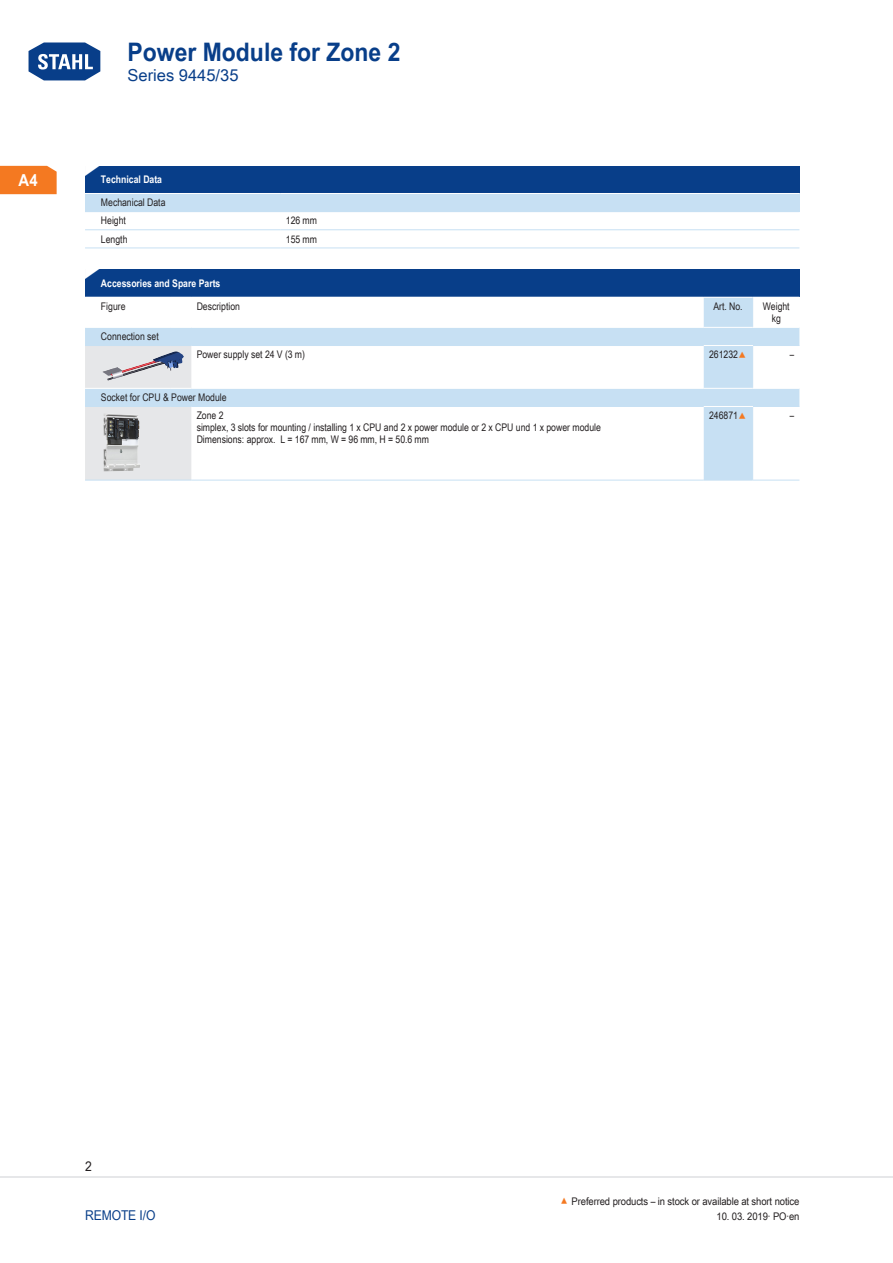
<style>
.page{position:relative;width:893px;height:1263px;background:#fff}
.page>*{position:absolute;margin:0;border:0;box-sizing:border-box;transform-origin:0 0}
.Running_Header_Level{font:700 25.5px "Arial Unicode MS";color:#083e89;scale:.9 1}
.TabHeader1stColumn{font:700 24px "Arial Unicode MS";color:#fff;scale:1.45 1}
.Running_Header_Level-2{font:16.5px "Arial Unicode MS";color:#083e89}
.t1{font:700 16.5px "Arial Unicode MS";color:#fff;scale:.9 1}
.List_Title{font:13.5px "Arial Unicode MS";letter-spacing:-.01em;color:#083e89;scale:.9 1}
._00_Basic_ParaStyle{font:13.5px "Arial Unicode MS";color:#231f20;scale:.9 1}
.TabBodyLeft{font:10.5px "Arial Unicode MS";color:#231f20;scale:.83 1}
.Preferred_Product{font:10.5px "Arial Unicode MS";letter-spacing:-.01em;color:#231f20;scale:.9 1}
.TabHeader1stColumn-2{font:700 10.5px "Arial Unicode MS";color:#fff;scale:.83 1}
.TabBody1stColumnTitl{font:10.5px "Arial Unicode MS";color:#231f20;scale:.83 1}
.TabBody1stColumn{font:10.5px "Arial Unicode MS";color:#231f20;scale:.83 1}
.TabBodyCenter{font:10.5px/12px "Arial Unicode MS";color:#231f20;text-align:center;scale:.83 1}
.TabBodyLeftWhiteRule{font:10.5px "Arial Unicode MS";color:#231f20;scale:.83 1}
.TabBodyRight{font:10.5px "Arial Unicode MS";color:#231f20;scale:.83 1}
.s1{font-size:14.85px;color:#f47921}
.s2{font-size:15px;color:#f47921}
</style>
<div class="page">
<svg style="left:28px;top:42px;width:73px;height:39px"></svg>
<hr style="left:0;top:1176px;width:893px;height:2px;background:#e6e7e9">
<div style="left:0;top:166px;width:57px;height:28px;background:#f47921"></div>
<div style="left:85px;top:270px;width:714px;height:27px;background:#083e89"></div>
<svg style="left:85px;top:298px;width:714px;height:182px"></svg>
<svg style="left:752px;top:298px;width:1px;height:29px"></svg>
<hr style="left:85px;top:327px;width:85px;height:1px;background:#fff">
<svg style="left:170px;top:327px;width:21px;height:1px"></svg>
<hr style="left:191px;top:327px;width:513px;height:1px;background:#fff">
<hr style="left:704px;top:327px;width:49px;height:1px;background:#fff">
<hr style="left:753px;top:327px;width:46px;height:1px;background:#fff">
<hr style="left:191px;top:345px;width:513px;height:1px;background:#c7e0f3">
<hr style="left:753px;top:345px;width:46px;height:1px;background:#c7e0f3">
<hr style="left:752px;top:346px;width:1px;height:42px;background:#c7e0f3">
<hr style="left:191px;top:388px;width:513px;height:1px;background:#fff">
<hr style="left:704px;top:388px;width:49px;height:1px;background:#fff">
<hr style="left:753px;top:388px;width:46px;height:1px;background:#fff">
<svg style="left:85px;top:345px;width:106px;height:136px;background:#dfe5eb"></svg>
<hr style="left:191px;top:406px;width:513px;height:1px;background:#c7e0f3">
<hr style="left:191px;top:480px;width:513px;height:1px;background:#c7e0f3">
<hr style="left:704px;top:480px;width:49px;height:1px;background:#c7e0f3">
<hr style="left:753px;top:406px;width:46px;height:1px;background:#c7e0f3">
<hr style="left:753px;top:480px;width:46px;height:1px;background:#c7e0f3">
<hr style="left:752px;top:407px;width:1px;height:73px;background:#c7e0f3">
<img style="left:102px;top:351px;width:82px;height:29px">
<hr style="left:704px;top:345px;width:49px;height:1px;background:#fff">
<img style="left:103px;top:413px;width:38px;height:58px">
<hr style="left:704px;top:406px;width:49px;height:1px;background:#fff">
<div style="left:85px;top:166px;width:714px;height:27px;background:#083e89"></div>
<div style="left:85px;top:193px;width:714px;height:19px;background:#c7e0f3"></div>
<hr style="left:85px;top:193px;width:196px;height:1px;background:#fff">
<hr style="left:281px;top:193px;width:518px;height:1px;background:#fff">
<hr style="left:85px;top:229px;width:196px;height:1px;background:#c7e0f3">
<hr style="left:85px;top:248px;width:196px;height:1px;background:#c7e0f3">
<hr style="left:281px;top:229px;width:518px;height:1px;background:#c7e0f3">
<hr style="left:281px;top:248px;width:518px;height:1px;background:#c7e0f3">
<h3 class="t1" style="left:19px;top:168px;width:23px">A4</h3>
<p class="Running_Header_Level" style="left:128px;top:33px;width:305px">Power Module for Zone 2</p>
<p class="Running_Header_Level-2" style="left:128px;top:63px;width:112px">Series 9445/35</p>
<p class="TabHeader1stColumn" style="left:82px;top:154px;width:16px">◤</p>
<p class="TabHeader1stColumn-2" style="left:101px;top:172px;width:75px">Technical Data</p>
<p class="TabBody1stColumn" style="left:101px;top:195px;width:79px">Mechanical Data</p>
<p class="TabBody1stColumn" style="left:101px;top:213px;width:32px">Height</p>
<p class="TabBodyLeft" style="left:286px;top:213px;width:39px">126 mm</p>
<p class="TabBody1stColumn" style="left:101px;top:231px;width:33px">Length</p>
<p class="TabBodyLeft" style="left:286px;top:231px;width:39px">155 mm</p>
<p class="TabHeader1stColumn" style="left:82px;top:257px;width:16px">◤</p>
<p class="TabHeader1stColumn-2" style="left:101px;top:275px;width:145px">Accessories and Spare Parts</p>
<p class="TabBody1stColumn" style="left:101px;top:299px;width:31px">Figure</p>
<p class="TabBodyLeft" style="left:197px;top:299px;width:54px">Description</p>
<p class="TabBodyCenter" style="left:713px;top:300px;width:37px">Art. No.</p>
<p class="TabBodyCenter" style="left:763px;top:300px;width:34px">Weight kg</p>
<p class="TabBody1stColumnTitl" style="left:101px;top:329px;width:71px">Connection set</p>
<p class="TabBodyLeft" style="left:197px;top:347px;width:132px">Power supply set 24 V (3 m)</p>
<p class="TabBodyLeftWhiteRule" style="left:709px;top:347px;width:47px">261232<span class="s1">▲</span></p>
<p class="TabBodyRight" style="left:790px;top:347px;width:7px">–</p>
<p class="TabBody1stColumnTitl" style="left:101px;top:390px;width:153px">Socket for CPU &amp; Power Module</p>
<p class="TabBodyLeft" style="left:197px;top:408px;width:34px">Zone 2</p>
<p class="TabBodyLeft" style="left:197px;top:420px;width:488px">simplex, 3 slots for mounting / installing 1 x CPU and 2 x power module or 2 x CPU und 1 x power module</p>
<p class="TabBodyLeft" style="left:197px;top:432px;width:281px">Dimensions: approx. L = 167 mm, W = 96 mm, H = 50.6 mm</p>
<p class="TabBodyLeftWhiteRule" style="left:709px;top:408px;width:47px">246871<span class="s1">▲</span></p>
<p class="TabBodyRight" style="left:790px;top:408px;width:7px">–</p>
<p class="_00_Basic_ParaStyle" style="left:85px;top:1157px;width:9px">2</p>
<p class="Preferred_Product" style="left:560px;top:1193px;width:267px"><span class="s2">▲</span> Preferred products – in stock or available at short notice</p>
<p class="List_Title" style="left:85px;top:1205px;width:80px">Remote I/O</p>
<p class="Preferred_Product" style="left:716px;top:1208px;width:94px">10. 03. 2019· PO·en</p>
</div>
